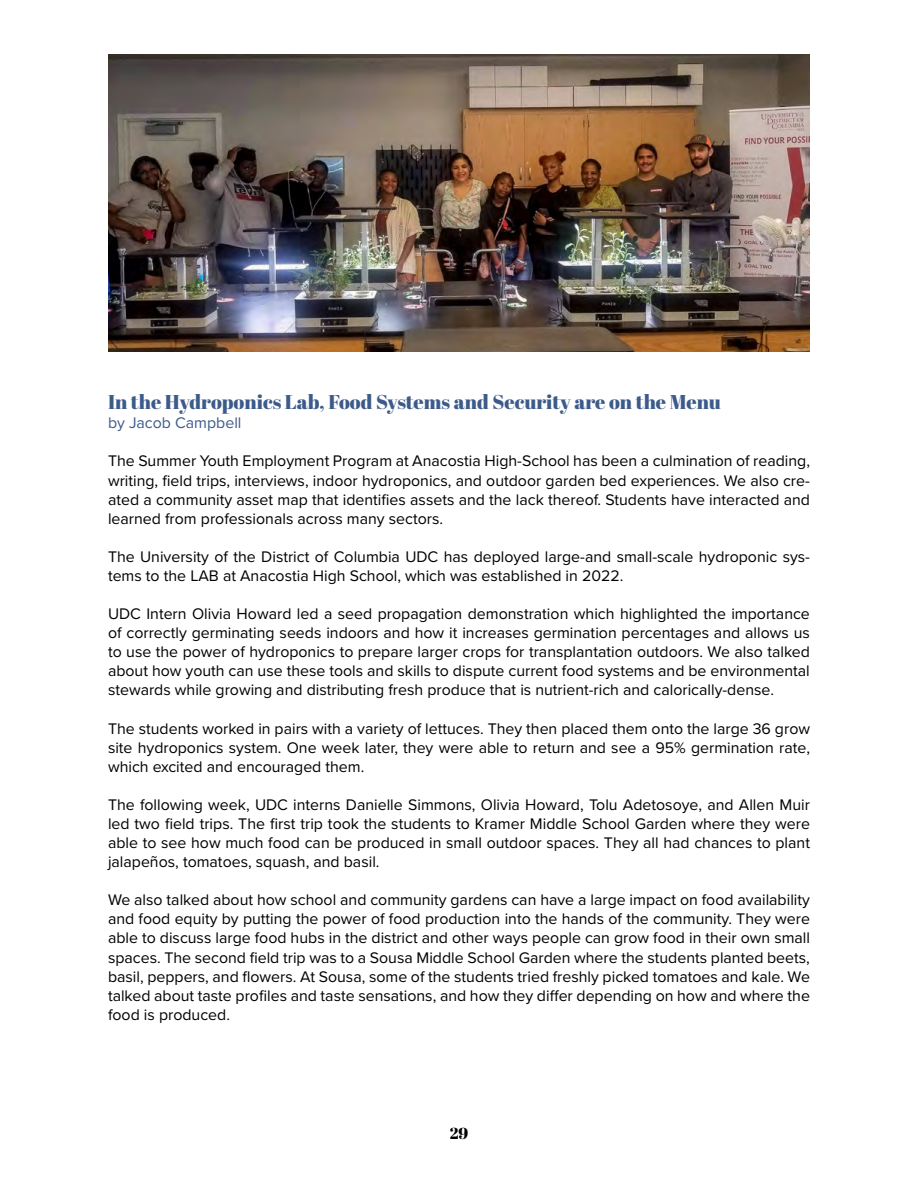
<style>
.page{position:relative;width:918px;height:1188px;background:#fff}
.page>*{position:absolute;margin:0;border:0;box-sizing:border-box;transform-origin:0 0}
.t1{font:19.95px "Abril Fatface";color:#3d5b8a}
.t2{font:15.9px/19px "Proxima Nova";color:#000;text-align:justify}
.t3{font:15.9px "Proxima Nova";color:#3d5b8a}
.t4{font:15.9px "Abril Fatface";color:#000}
</style>
<div class="page">
<img style="left:108px;top:54px;width:702px;height:298px">
<p class="t1" style="left:108px;top:388px;width:614px">In the Hydroponics Lab, Food Systems and Security are on the Menu</p>
<p class="t3" style="left:108px;top:411px;width:135px">by Jacob Campbell</p>
<p class="t2" style="left:108px;top:451px;width:704px">The Summer Youth Employment Program at Anacostia High-School has been a culmination of reading, writing, field trips, interviews, indoor hydroponics, and outdoor garden bed experiences. We also cre&shy;ated a community asset map that identifies assets and the lack thereof. Students have interacted and learned from professionals across many sectors.</p>
<p class="t2" style="left:108px;top:546px;width:704px">The University of the District of Columbia UDC has deployed large-and small-scale hydroponic sys&shy;tems to the LAB at Anacostia High School, which was established in 2022.</p>
<p class="t2" style="left:108px;top:604px;width:703px">UDC Intern Olivia Howard led a seed propagation demonstration which highlighted the importance of correctly germinating seeds indoors and how it increases germination percentages and allows us to use the power of hydroponics to prepare larger crops for transplantation outdoors. We also talked about how youth can use these tools and skills to dispute current food systems and be environmental stewards while growing and distributing fresh produce that is nutrient-rich and calorically-dense.</p>
<p class="t2" style="left:108px;top:718px;width:704px">The students worked in pairs with a variety of lettuces. They then placed them onto the large 36 grow site hydroponics system. One week later, they were able to return and see a 95% germination rate, which excited and encouraged them.</p>
<p class="t2" style="left:108px;top:794px;width:704px">The following week, UDC interns Danielle Simmons, Olivia Howard, Tolu Adetosoye, and Allen Muir led two field trips. The first trip took the students to Kramer Middle School Garden where they were able to see how much food can be produced in small outdoor spaces. They all had chances to plant jalapeños, tomatoes, squash, and basil.</p>
<p class="t2" style="left:108px;top:890px;width:704px">We also talked about how school and community gardens can have a large impact on food availability and food equity by putting the power of food production into the hands of the community. They were able to discuss large food hubs in the district and other ways people can grow food in their own small spaces. The second field trip was to a Sousa Middle School Garden where the students planted beets, basil, peppers, and flowers. At Sousa, some of the students tried freshly picked tomatoes and kale. We talked about taste profiles and taste sensations, and how they differ depending on how and where the food is produced.</p>
<p class="t4" style="left:450px;top:1122px;width:20px">29</p>
</div>
